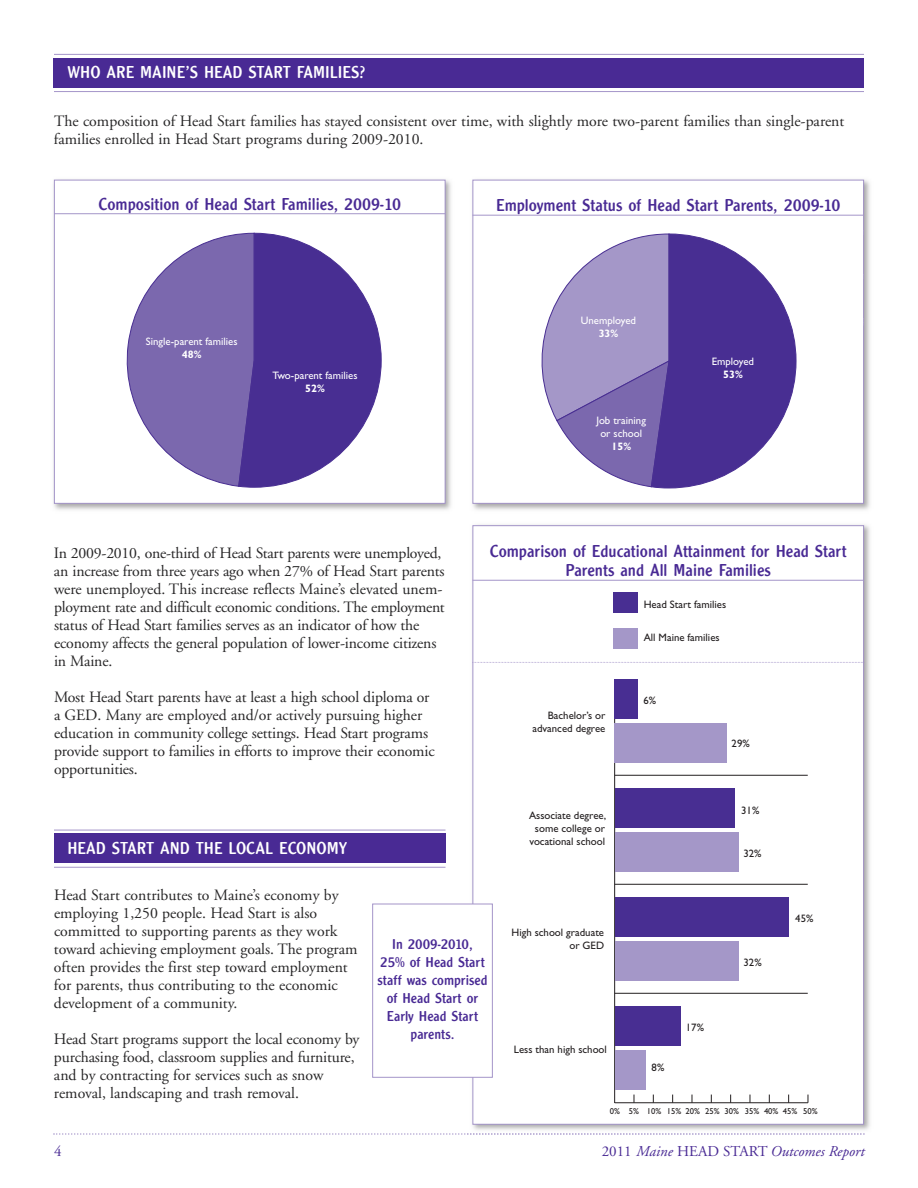
<style>
.page{position:relative;width:918px;height:1188px;background:#fff}
.page>*{position:absolute;margin:0;border:0;box-sizing:border-box;transform-origin:0 0}
.t1{font:18px/19.5px "Clearface Got T Regu Ro 1";color:#492a94;text-align:center}
.t2{font:18px "Clearface Got T Regu Ro 1";color:#fff}
.t3{font:15.75px/18px "Adobe Garamond";letter-spacing:-.005em;color:#272627}
.t4{font:15px/18px "Clearface Got T Regu Ro 1";color:#492a94;text-align:center}
.t5{font:italic 15px "Adobe Garamond";color:#492a94}
.t6{font:15px "Adobe Garamond";color:#492a94}
.t7{font:10.8px/12.9px "Gill Sans";color:#231f20;text-align:right}
.t8{font:10.8px/12.9px "Gill Sans";color:#fff;text-align:center}
.t9{font:700 10.8px "Gill Sans";color:#fff}
.t10{font:8.7px "Gill Sans";color:#231f20}
.s1{font-style:normal}
</style>
<div class="page">
<svg style="left:53px;top:1133px;width:413px;height:2px"></svg>
<img style="left:53px;top:179px;width:398px;height:331px">
<div style="left:55px;top:180px;width:390px;height:323px;background:#fff"></div>
<svg style="left:127px;top:233px;width:255px;height:255px"></svg>
<div style="left:54px;top:180px;width:392px;height:324px;border:1px solid #a495c9"></div>
<img style="left:472px;top:179px;width:398px;height:331px">
<div style="left:473px;top:180px;width:390px;height:323px;background:#fff"></div>
<svg style="left:542px;top:233px;width:255px;height:255px"></svg>
<div style="left:472px;top:180px;width:392px;height:324px;border:1px solid #a495c9"></div>
<hr style="left:54px;top:213px;width:392px;height:1px;background:#a495c9">
<hr style="left:472px;top:215px;width:392px;height:1px;background:#a495c9">
<img style="left:467px;top:524px;width:403px;height:611px">
<img style="left:819px;top:1133px;width:46px;height:2px">
<div style="left:473px;top:526px;width:390px;height:598px;background:#fff"></div>
<hr style="left:615px;top:1102px;width:193px;height:1px;background:#231f20">
<hr style="left:614px;top:681px;width:1px;height:422px;background:#231f20">
<hr style="left:615px;top:993px;width:193px;height:1px;background:#231f20">
<hr style="left:615px;top:884px;width:193px;height:1px;background:#231f20">
<hr style="left:615px;top:775px;width:193px;height:1px;background:#231f20">
<div style="left:614px;top:629px;width:24px;height:20px;background:#a497c8"></div>
<div style="left:615px;top:723px;width:112px;height:40px;background:#a497c8"></div>
<div style="left:615px;top:832px;width:123px;height:40px;background:#a497c8"></div>
<div style="left:615px;top:941px;width:123px;height:40px;background:#a497c8"></div>
<div style="left:615px;top:1050px;width:31px;height:40px;background:#a497c8"></div>
<div style="left:614px;top:592px;width:24px;height:21px;background:#482e92"></div>
<div style="left:615px;top:680px;width:23px;height:39px;background:#482e92"></div>
<div style="left:615px;top:789px;width:120px;height:39px;background:#482e92"></div>
<div style="left:615px;top:898px;width:174px;height:39px;background:#482e92"></div>
<div style="left:615px;top:1007px;width:65px;height:39px;background:#482e92"></div>
<hr style="left:472px;top:580px;width:392px;height:1px;background:#a495c9">
<div style="left:54px;top:58px;width:810px;height:30px;background:#492a94"></div>
<hr style="left:54px;top:54px;width:810px;height:1px;background:#a495c9">
<hr style="left:54px;top:91px;width:810px;height:1px;background:#a495c9">
<div style="left:54px;top:834px;width:392px;height:29px;background:#492a94"></div>
<hr style="left:54px;top:830px;width:392px;height:1px;background:#a495c9">
<hr style="left:54px;top:867px;width:392px;height:1px;background:#a495c9">
<svg style="left:472px;top:662px;width:393px;height:1px"></svg>
<div style="left:373px;top:904px;width:119px;height:173px;background:#fff"></div>
<div style="left:372px;top:904px;width:121px;height:174px;border:1px solid #a495c9"></div>
<p class="t2" style="left:67px;top:62px;width:299px">WHO ARE MAINE’S HEAD START FAMILIES?</p>
<p class="t3" style="left:54px;top:113px;width:792px">The composition of Head Start families has stayed consistent over time, with slightly more two-parent families than single-parent families enrolled in Head Start programs during 2009-2010.</p>
<p class="t1" style="left:98px;top:194px;width:304px">Composition of Head Start Families, 2009-10</p>
<p class="t1" style="left:496px;top:195px;width:346px">Employment Status of Head Start Parents, 2009-10</p>
<p class="t8" style="left:146px;top:336px;width:93px">Single-parent families</p>
<p class="t9" style="left:182px;top:351px;width:21px">48%</p>
<p class="t8" style="left:272px;top:370px;width:87px">Two-parent families</p>
<p class="t9" style="left:305px;top:384px;width:21px">52%</p>
<p class="t3" style="left:54px;top:545px;width:392px">In 2009-2010, one-third of Head Start parents were unemployed, an increase from three years ago when 27% of Head Start parents were unemployed. This increase reflects Maine’s elevated unem&shy;ployment rate and difficult economic conditions. The employment status of Head Start families serves as an indicator of how the economy affects the general population of lower-income citizens in Maine.</p>
<p class="t3" style="left:54px;top:689px;width:382px">Most Head Start parents have at least a high school diploma or a GED. Many are employed and/or actively pursuing higher education in community college settings. Head Start programs provide support to families in efforts to improve their economic opportunities.</p>
<p class="t2" style="left:68px;top:837px;width:281px">HEAD START AND THE LOCAL ECONOMY</p>
<p class="t8" style="left:581px;top:315px;width:57px">Unemployed</p>
<p class="t9" style="left:599px;top:330px;width:21px">33%</p>
<p class="t8" style="left:597px;top:415px;width:51px">Job training or school</p>
<p class="t9" style="left:611px;top:442px;width:21px">15%</p>
<p class="t8" style="left:712px;top:356px;width:44px">Employed</p>
<p class="t9" style="left:723px;top:370px;width:21px">53%</p>
<p class="t1" style="left:490px;top:541px;width:359px">Comparison of Educational Attainment for Head Start<br>Parents and All Maine Families</p>
<p class="t7" style="left:644px;top:599px;width:84px">Head Start families</p>
<p class="t7" style="left:644px;top:632px;width:77px">All Maine families</p>
<p class="t7" style="left:532px;top:709px;width:74px">Bachelor’s or advanced degree</p>
<p class="t7" style="left:529px;top:810px;width:79px;text-align:center">Associate degree, some college or vocational school</p>
<p class="t7" style="left:644px;top:695px;width:14px">6%</p>
<p class="t7" style="left:732px;top:738px;width:20px">29%</p>
<p class="t7" style="left:741px;top:805px;width:20px">31%</p>
<p class="t7" style="left:743px;top:848px;width:20px">32%</p>
<p class="t3" style="left:54px;top:887px;width:305px">Head Start contributes to Maine’s economy by employing 1,250 people. Head Start is also committed to supporting parents as they work toward achieving employment goals. The program often provides the first step toward employment for parents, thus contributing to the economic development of a community.</p>
<p class="t3" style="left:54px;top:1031px;width:307px">Head Start programs support the local economy by purchasing food, classroom supplies and furniture, and by contracting for services such as snow removal, landscaping and trash removal.</p>
<p class="t4" style="left:378px;top:935px;width:111px">In 2009-2010,<br>25% of Head Start staff was comprised of Head Start or<br>Early Head Start parents.</p>
<p class="t7" style="left:511px;top:927px;width:94px">High school graduate or GED</p>
<p class="t7" style="left:514px;top:1044px;width:95px">Less than high school</p>
<p class="t7" style="left:652px;top:1062px;width:14px">8%</p>
<p class="t7" style="left:686px;top:1022px;width:20px">17%</p>
<p class="t7" style="left:744px;top:957px;width:20px">32%</p>
<p class="t7" style="left:795px;top:913px;width:20px">45%</p>
<p class="t10" style="left:610px;top:1108px;width:170px">0% 5% 10% 15% 20% 25% 30% 35% 40%</p>
<p class="t10" style="left:783px;top:1108px;width:36px">45% 50%</p>
<p class="t6" style="left:54px;top:1145px;width:9px">4</p>
<p class="t5" style="left:602px;top:1145px;width:264px"><span class="s1">2011</span> Maine <span class="s1">HEAD START</span> Outcomes Report</p>
</div>
